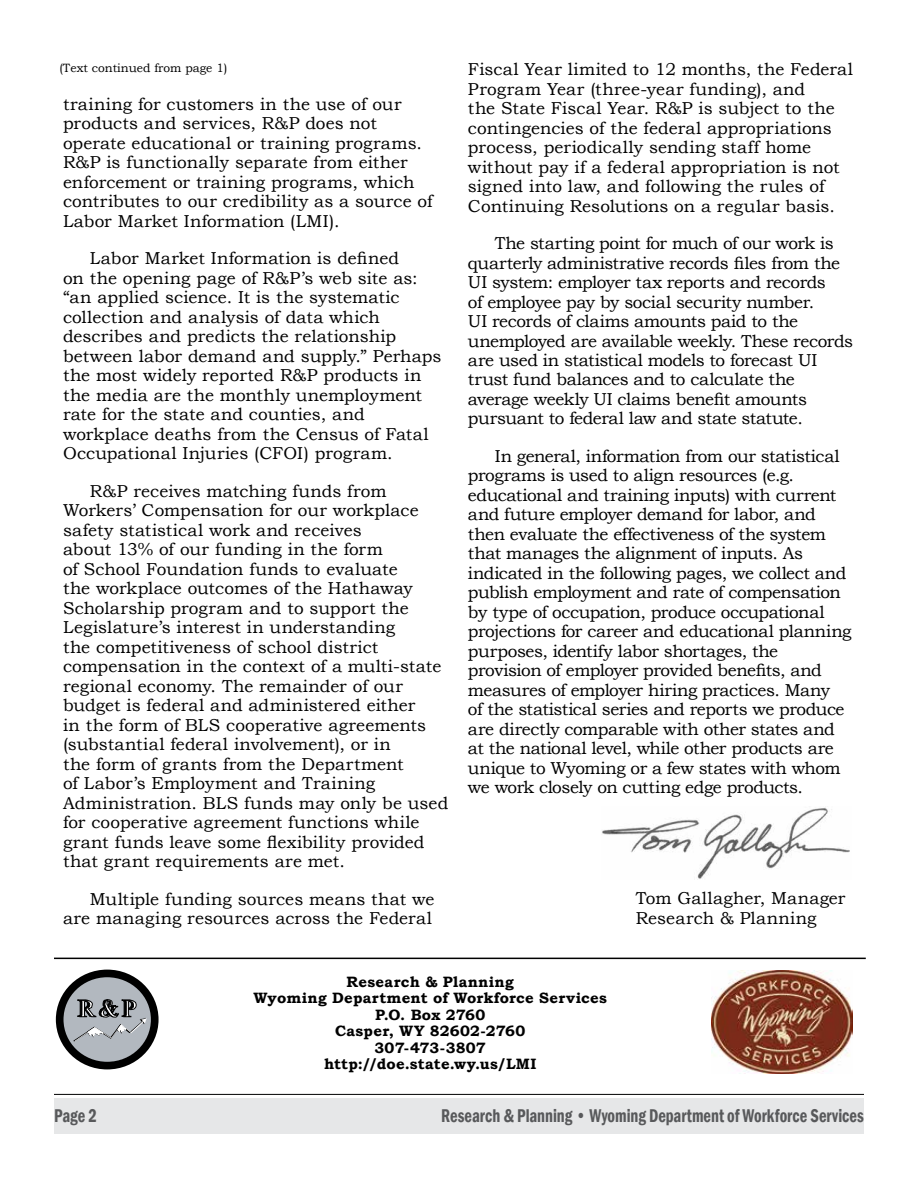
<style>
.page{position:relative;width:918px;height:1188px;background:#fff}
.page>*{position:absolute;margin:0;border:0;box-sizing:border-box;transform-origin:0 0}
.t1{font:600 condensed 18.9px "Franklin Gothic";color:#58595b;scale:.87 1}
.t2{font:17.25px/19.5px "Bookman Old Style";letter-spacing:-.005em;color:#000}
.t3{font:17.25px/19.5px "Bookman Old Style";letter-spacing:-.025em;color:#000}
.t4{font:17.25px/19.5px "Bookman Old Style";letter-spacing:.015em;color:#000}
.t5{font:700 15px/16.5px "Bookman Old Style";letter-spacing:.015em;color:#000;text-align:center}
.t6{font:12px "Bookman Old Style";color:#000}
</style>
<div class="page">
<div style="left:54px;top:1098px;width:810px;height:36px;background:#e6e7e8"></div>
<hr style="left:54px;top:1094px;width:810px;height:1px;background:#000">
<img style="left:711px;top:971px;width:142px;height:103px">
<svg style="left:62px;top:976px;width:90px;height:86px;background:#969a9f"></svg>
<div style="left:56px;top:970px;width:103px;height:99px;border:8px solid #000;border-radius:50%"></div>
<hr style="left:54px;top:958px;width:812px;height:1px;background:#000">
<img style="left:602px;top:807px;width:248px;height:72px">
<p class="t6" style="left:59px;top:60px;width:169px">(Text continued from page 1)</p>
<p class="t2" style="left:63px;top:94px;width:371px">training for customers in the use of our products and services, R&amp;P does not operate educational or training programs.<br>R&amp;P is functionally separate from either enforcement or training programs, which contributes to our credibility as a source of Labor Market Information (LMI).</p>
<p class="t2" style="left:63px;top:249px;width:380px;text-indent:27px">Labor Market Information is defined<br>on the opening page of R&amp;P’s web site as: “an applied science. It is the systematic collection and analysis of data which describes and predicts the relationship between labor demand and supply.” Perhaps the most widely reported R&amp;P products in the media are the monthly unemployment rate for the state and counties, and workplace deaths from the Census of Fatal Occupational Injuries (CFOI) program.</p>
<p class="t2" style="left:63px;top:481px;width:387px;text-indent:27px">R&amp;P receives matching funds from Workers’ Compensation for our workplace safety statistical work and receives<br>about 13% of our funding in the form<br>of School Foundation funds to evaluate<br>the workplace outcomes of the Hathaway Scholarship program and to support the Legislature’s interest in understanding<br>the competitiveness of school district compensation in the context of a multi-state regional economy. The remainder of our budget is federal and administered either<br>in the form of BLS cooperative agreements (substantial federal involvement), or in<br>the form of grants from the Department<br>of Labor’s Employment and Training Administration. BLS funds may only be used for cooperative agreement functions while grant funds leave some flexibility provided that grant requirements are met.</p>
<p class="t2" style="left:63px;top:889px;width:373px;text-align:right">Multiple funding sources means that we are managing resources across the Federal</p>
<p class="t2" style="left:468px;top:60px;width:387px">Fiscal Year limited to 12 months, the Federal Program Year (three-year funding), and<br>the State Fiscal Year. R&amp;P is subject to the contingencies of the federal appropriations process, periodically sending staff home without pay if a federal appropriation is not signed into law, and following the rules of Continuing Resolutions on a regular basis.</p>
<p class="t3" style="left:468px;top:233px;width:387px;text-indent:27px">The starting point for much of our work is quarterly administrative records files from the UI system: employer tax reports and records<br>of employee pay by social security number.<br>UI records of claims amounts paid to the unemployed are available weekly. These records are used in statistical models to forecast UI trust fund balances and to calculate the average weekly UI claims benefit amounts pursuant to federal law and state statute.</p>
<p class="t3" style="left:468px;top:446px;width:385px;text-indent:27px">In general, information from our statistical programs is used to align resources (e.g. educational and training inputs) with current and future employer demand for labor, and then evaluate the effectiveness of the system that manages the alignment of inputs. As indicated in the following pages, we collect and publish employment and rate of compensation by type of occupation, produce occupational projections for career and educational planning purposes, identify labor shortages, the provision of employer provided benefits, and measures of employer hiring practices. Many<br>of the statistical series and reports we produce are directly comparable with other states and at the national level, while other products are unique to Wyoming or a few states with whom we work closely on cutting edge products.</p>
<p class="t4" style="left:636px;top:889px;width:211px">Tom Gallagher, Manager<br>Research &amp; Planning</p>
<p class="t5" style="left:253px;top:973px;width:355px">Research &amp; Planning<br>Wyoming Department of Workforce Services<br>P.O. Box 2760<br>Casper, WY 82602-2760<br>307-473-3807<br>http://doe.state.wy.us/LMI</p>
<p class="t1" style="left:54px;top:1103px;width:51px">Page 2</p>
<p class="t1" style="left:441px;top:1103px;width:487px">Research &amp; Planning • Wyoming Department of Workforce Services</p>
</div>
